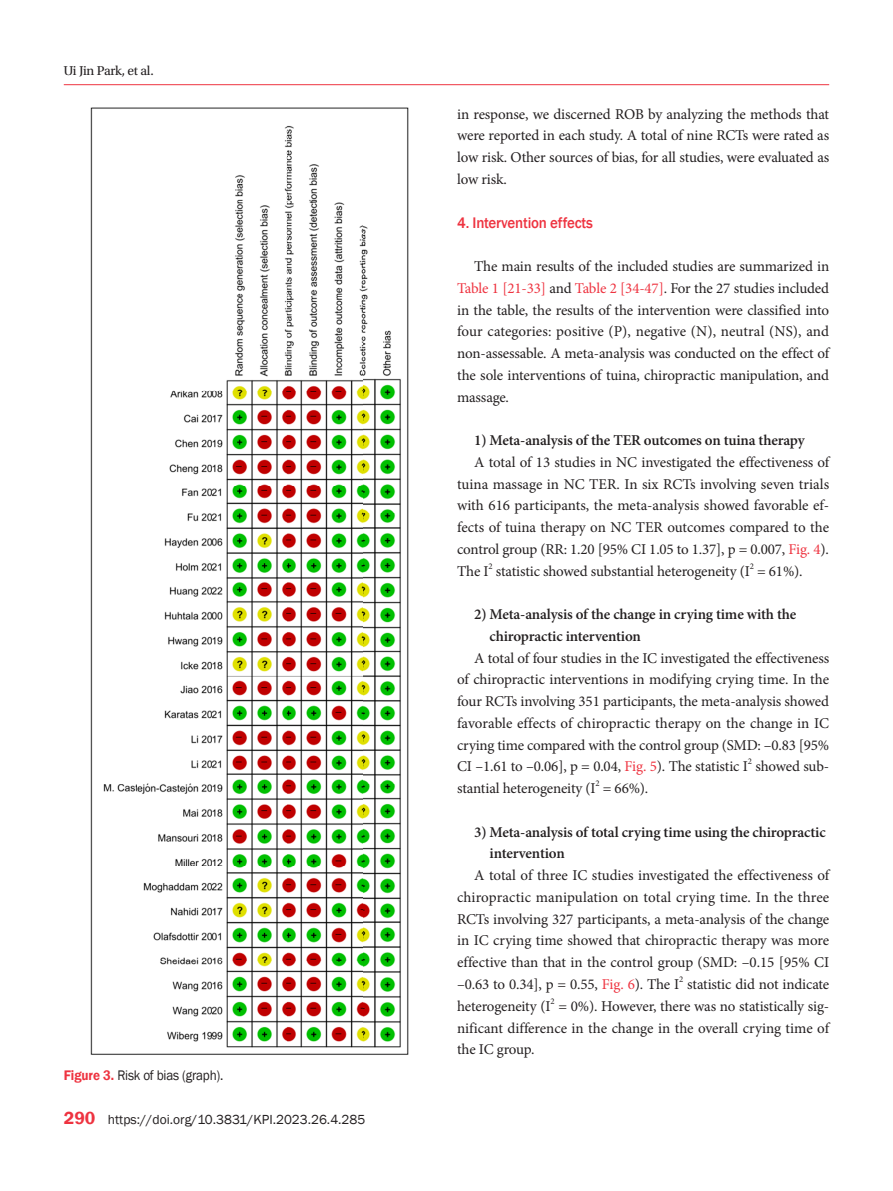
<style>
.page{position:relative;width:893px;height:1191px;background:#fff}
.page>*{position:absolute;margin:0;border:0;box-sizing:border-box;transform-origin:0 0}
.t1{font:500 15.75px "Franklin Gothic";letter-spacing:-.015em;color:#ee3340;scale:.95 1}
.t2{font:15px/21.8px "Minion Pro";letter-spacing:-.01em;color:#231f20;text-align:justify}
.t3{font:600 15px/21.8px "Minion Pro";letter-spacing:-.01em;color:#231f20}
.t4{font:14.25px "Franklin Gothic";letter-spacing:-.015em;color:#231f20;scale:.92 1}
.t5{font:13.5px "Franklin Gothic";color:#231f20}
.t6{font:13.5px "Utopia Std";letter-spacing:-.02em;color:#231f20}
.t7{font:8.7px "Minion Pro";color:#231f20}
.s1{font-weight:600;color:#ee3340}
.s2{font-weight:600;font-size:18px;color:#ee3340}
.s3{color:#ee3340}
</style>
<div class="page">
<hr style="left:64px;top:84px;width:765px;height:1px;background:#ee3340">
<img style="left:90px;top:107px;width:319px;height:948px">
<div style="left:137px;top:201px;width:75px;height:95px;background:#fff"></div>
<p class="t6" style="left:64px;top:63px;width:91px">Ui Jin Park, et al.</p>
<p class="t4" style="left:64px;top:1066px;width:175px"><span class="s1">Figure 3.</span> Risk of bias (graph).</p>
<p class="t5" style="left:64px;top:1111px;width:303px"><span class="s2">290</span> https://doi.org/10.3831/KPI.2023.26.4.285</p>
<p class="t2" style="left:457px;top:103px;width:374px">in response, we discerned ROB by analyzing the methods that were reported in each study. A total of nine RCTs were rated as low risk. Other sources of bias, for all studies, were evaluated as low risk.</p>
<p class="t1" style="left:457px;top:213px;width:144px">4. Intervention effects</p>
<p class="t2" style="left:457px;top:255px;width:374px;text-indent:17px">The main results of the included studies are summarized in <span class="s3">Table 1 [21-33]</span> and <span class="s3">Table 2 [34-47]</span>. For the 27 studies included in the table, the results of the intervention were classified into four categories: positive (P), negative (N), neutral (NS), and non-assessable. A meta-analysis was conducted on the effect of the sole interventions of tuina, chiropractic manipulation, and massage.</p>
<p class="t3" style="left:474px;top:429px;width:332px">1) Meta-analysis of the TER outcomes on tuina therapy</p>
<p class="t2" style="left:457px;top:451px;width:374px;text-indent:17px">A total of 13 studies in NC investigated the effectiveness of tuina massage in NC TER. In six RCTs involving seven trials with 616 participants, the meta-analysis showed favorable ef&shy;fects of tuina therapy on NC TER outcomes compared to the control group (RR: 1.20 [95% CI 1.05 to 1.37], p = 0.007, <span class="s3">Fig. 4</span>).<br>The I</p>
<p class="t7" style="left:488px;top:560px;width:6px">2</p>
<p class="t2" style="left:496px;top:560px;width:256px">statistic showed substantial heterogeneity (I</p>
<p class="t7" style="left:750px;top:560px;width:6px">2</p>
<p class="t2" style="left:757px;top:560px;width:47px">= 61%).</p>
<p class="t3" style="left:490px;top:603px;width:308px;text-indent:-15px">2) Meta-analysis of the change in crying time with the chiropractic intervention</p>
<p class="t2" style="left:457px;top:647px;width:374px;text-indent:17px">A total of four studies in the IC investigated the effectiveness of chiropractic interventions in modifying crying time. In the four RCTs involving 351 participants, the meta-analysis showed favorable effects of chiropractic therapy on the change in IC crying time compared with the control group (SMD: –0.83 [95% CI –1.61 to –0.06], p = 0.04, <span class="s3">Fig. 5</span>). The statistic I</p>
<p class="t7" style="left:748px;top:756px;width:6px">2</p>
<p class="t2" style="left:755px;top:756px;width:75px">showed sub-</p>
<p class="t2" style="left:457px;top:777px;width:140px">stantial heterogeneity (I</p>
<p class="t7" style="left:595px;top:777px;width:6px">2</p>
<p class="t2" style="left:603px;top:777px;width:47px">= 66%).</p>
<p class="t3" style="left:490px;top:821px;width:338px;text-indent:-15px">3) Meta-analysis of total crying time using the chiropractic intervention</p>
<p class="t2" style="left:457px;top:864px;width:374px;text-indent:17px">A total of three IC studies investigated the effectiveness of chiropractic manipulation on total crying time. In the three RCTs involving 327 participants, a meta-analysis of the change in IC crying time showed that chiropractic therapy was more effective than that in the control group (SMD: –0.15 [95% CI –0.63 to 0.34], p = 0.55, <span class="s3">Fig. 6</span>). The I</p>
<p class="t7" style="left:679px;top:973px;width:6px">2</p>
<p class="t2" style="left:687px;top:973px;width:143px">statistic did not indicate</p>
<p class="t2" style="left:457px;top:995px;width:95px">heterogeneity (I</p>
<p class="t7" style="left:550px;top:995px;width:6px">2</p>
<p class="t2" style="left:457px;top:995px;width:374px;text-indent:101px">= 0%). However, there was no statistically sig&shy;nificant difference in the change in the overall crying time of the IC group.</p>
</div>
